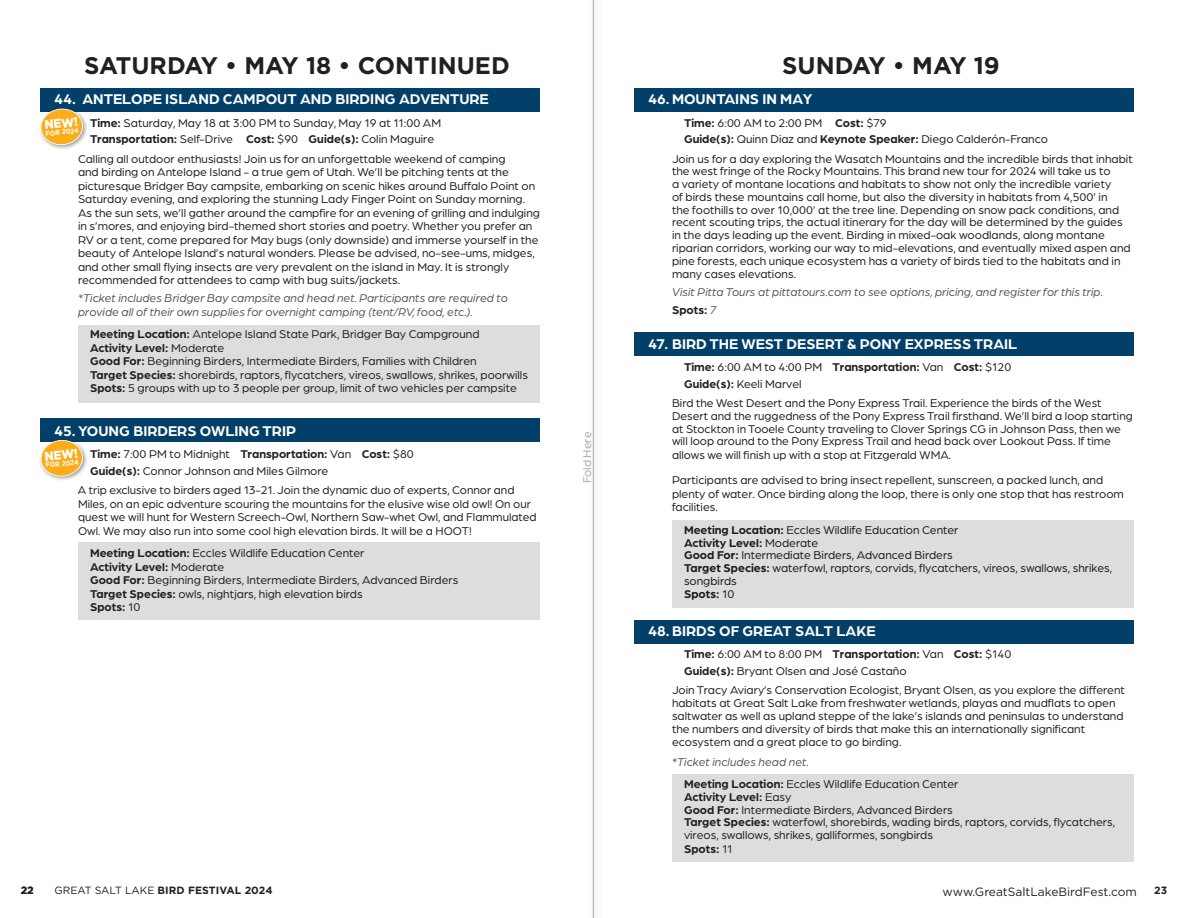
<style>
.page{position:relative;width:1188px;height:918px;background:#fff}
.page>*{position:absolute;margin:0;border:0;box-sizing:border-box;transform-origin:0 0}
.t1{font:700 24px "Gotham HTF";color:#231f20}
.t2{font:700 15px "Arboria";color:#fff}
.t3{font:900 12.6px "Gotham HTF";color:#fff;scale:.91 1}
.t4{font:12px/12.9px "Arboria";color:#231f20}
.t5{font:700 12px "Arboria";color:#231f20}
.t6{font:italic 12px/13.5px "Arboria";color:#57585a}
.t7{font:12px "Gotham HTF";color:#231f20}
.t8{font:12px "Arboria";color:#a8a9ad}
.t9{font:700 10.5px "Gotham HTF";letter-spacing:.01em;color:#231f20}
.t10{font:700 7.05px "Gotham HTF";color:#fff;scale:.91 1}
.s1{font-weight:700}
.s2{font-weight:400}
.s3{font-weight:400;font-style:italic;color:#57585a}
</style>
<div class="page">
<div style="left:588px;top:0;width:15px;height:918px;background:#fafafa"></div>
<hr style="left:593px;top:0;width:1px;height:918px;background:#a8a9ad">
<div style="left:673px;top:774px;width:461px;height:88px;background:#dcdddf"></div>
<div style="left:634px;top:88px;width:500px;height:23px;background:#024069"></div>
<div style="left:634px;top:332px;width:500px;height:24px;background:#024069"></div>
<div style="left:634px;top:620px;width:500px;height:24px;background:#024069"></div>
<div style="left:79px;top:542px;width:461px;height:78px;background:#dcdddf"></div>
<div style="left:79px;top:325px;width:461px;height:78px;background:#dcdddf"></div>
<div style="left:40px;top:88px;width:500px;height:23px;background:#024069"></div>
<div style="left:40px;top:419px;width:500px;height:23px;background:#024069"></div>
<div style="left:673px;top:520px;width:461px;height:88px;background:#dcdddf"></div>
<div style="left:39px;top:106px;width:49px;height:44px;background:#231f20;opacity:.4"></div>
<svg style="left:40px;top:108px;width:44px;height:38px"></svg>
<div style="left:39px;top:438px;width:49px;height:44px;background:#231f20;opacity:.4"></div>
<svg style="left:40px;top:439px;width:44px;height:39px"></svg>
<p class="t1" style="left:84px;top:52px;width:427px">SATURDAY • MAY 18 • CONTINUED</p>
<p class="t2" style="left:54px;top:89px;width:436px">44. ANTELOPE ISLAND CAMPOUT AND BIRDING ADVENTURE</p>
<p class="t4" style="left:90px;top:116px;width:353px"><span class="s1">Time:</span> Saturday, May 18 at 3:00 PM to Sunday, May 19 at 11:00 AM</p>
<p class="t5" style="left:90px;top:131px;width:346px">Transportation: <span class="s2">Self-Drive</span> Cost: <span class="s2">$90</span> Guide(s): <span class="s2">Colin Maguire</span></p>
<p class="t4" style="left:78px;top:151px;width:464px;line-height:13.5px">Calling all outdoor enthusiasts! Join us for an unforgettable weekend of camping<br>and birding on Antelope Island - a true gem of Utah. We’ll be pitching tents at the picturesque Bridger Bay campsite, embarking on scenic hikes around Buffalo Point on Saturday evening, and exploring the stunning Lady Finger Point on Sunday morning.<br>As the sun sets, we’ll gather around the campfire for an evening of grilling and indulging in s’mores, and enjoying bird-themed short stories and poetry. Whether you prefer an RV or a tent, come prepared for May bugs (only downside) and immerse yourself in the beauty of Antelope Island’s natural wonders. Please be advised, no-see-ums, midges, and other small flying insects are very prevalent on the island in May. It is strongly recommended for attendees to camp with bug suits/jackets.</p>
<p class="t6" style="left:78px;top:291px;width:432px">*Ticket includes Bridger Bay campsite and head net. Participants are required to provide all of their own supplies for overnight camping (tent/RV, food, etc.).</p>
<p class="t4" style="left:90px;top:327px;width:391px"><span class="s1">Meeting Location:</span> Antelope Island State Park, Bridger Bay Campground</p>
<p class="t5" style="left:90px;top:339px;width:136px">Activity Level: <span class="s2">Moderate</span></p>
<p class="t4" style="left:90px;top:354px;width:388px"><span class="s1">Good For:</span> Beginning Birders, Intermediate Birders, Families with Children</p>
<p class="t4" style="left:90px;top:368px;width:439px"><span class="s1">Target Species:</span> shorebirds, raptors, flycatchers, vireos, swallows, shrikes, poorwills</p>
<p class="t4" style="left:90px;top:381px;width:428px"><span class="s1">Spots:</span> 5 groups with up to 3 people per group, limit of two vehicles per campsite</p>
<p class="t2" style="left:54px;top:420px;width:244px">45. YOUNG BIRDERS OWLING TRIP</p>
<p class="t5" style="left:90px;top:446px;width:325px">Time: <span class="s2">7:00 PM to Midnight</span> Transportation: <span class="s2">Van</span> Cost: <span class="s2">$80</span></p>
<p class="t4" style="left:90px;top:464px;width:240px"><span class="s1">Guide(s):</span> Connor Johnson and Miles Gilmore</p>
<p class="t4" style="left:78px;top:483px;width:460px;line-height:13.5px">A trip exclusive to birders aged 13-21. Join the dynamic duo of experts, Connor and Miles, on an epic adventure scouring the mountains for the elusive wise old owl! On our quest we will hunt for Western Screech-Owl, Northern Saw-whet Owl, and Flammulated Owl. We may also run into some cool high elevation birds. It will be a HOOT!</p>
<p class="t4" style="left:90px;top:546px;width:276px"><span class="s1">Meeting Location:</span> Eccles Wildlife Education Center</p>
<p class="t5" style="left:90px;top:558px;width:136px">Activity Level: <span class="s2">Moderate</span></p>
<p class="t4" style="left:90px;top:573px;width:370px"><span class="s1">Good For:</span> Beginning Birders, Intermediate Birders, Advanced Birders</p>
<p class="t4" style="left:90px;top:587px;width:274px"><span class="s1">Target Species:</span> owls, nightjars, high elevation birds</p>
<p class="t5" style="left:90px;top:599px;width:52px">Spots: <span class="s2">10</span></p>
<p class="t3" style="left:44px;top:118px;width:38px;rotate:-6deg">NEW!</p>
<p class="t10" style="left:45px;top:130px;width:38px;rotate:-6deg">FOR 2024</p>
<p class="t3" style="left:44px;top:449px;width:38px;rotate:-6deg">NEW!</p>
<p class="t10" style="left:45px;top:461px;width:38px;rotate:-6deg">FOR 2024</p>
<p class="t8" style="left:579px;top:483px;width:53px;rotate:-90deg">Fold Here</p>
<p class="t1" style="left:782px;top:52px;width:219px">SUNDAY • MAY 19</p>
<p class="t2" style="left:648px;top:89px;width:166px">46. MOUNTAINS IN MAY</p>
<p class="t4" style="left:684px;top:116px;width:204px"><span class="s1">Time:</span> 6:00 AM to 2:00 PM <span class="s1">Cost:</span> $79</p>
<p class="t4" style="left:684px;top:132px;width:365px"><span class="s1">Guide(s):</span> Quinn Diaz and <span class="s1">Keynote Speaker:</span> Diego Calderón-Franco</p>
<p class="t4" style="left:672px;top:152px;width:462px">Join us for a day exploring the Wasatch Mountains and the incredible birds that inhabit the west fringe of the Rocky Mountains. This brand new tour for 2024 will take us to<br>a variety of montane locations and habitats to show not only the incredible variety<br>of birds these mountains call home, but also the diversity in habitats from 4,500’ in<br>the foothills to over 10,000’ at the tree line. Depending on snow pack conditions, and recent scouting trips, the actual itinerary for the day will be determined by the guides in the days leading up the event. Birding in mixed-oak woodlands, along montane riparian corridors, working our way to mid-elevations, and eventually mixed aspen and pine forests, each unique ecosystem has a variety of birds tied to the habitats and in many cases elevations.</p>
<p class="t6" style="left:672px;top:285px;width:433px">Visit Pitta Tours at pittatours.com to see options, pricing, and register for this trip.</p>
<p class="t5" style="left:672px;top:302px;width:46px">Spots: <span class="s3">7</span></p>
<p class="t2" style="left:648px;top:333px;width:371px">47. BIRD THE WEST DESERT &amp; PONY EXPRESS TRAIL</p>
<p class="t5" style="left:684px;top:359px;width:329px">Time: <span class="s2">6:00 AM to 4:00 PM</span> Transportation: <span class="s2">Van</span> Cost: <span class="s2">$120</span></p>
<p class="t4" style="left:684px;top:377px;width:119px"><span class="s1">Guide(s):</span> Keeli Marvel</p>
<p class="t4" style="left:672px;top:396px;width:462px">Bird the West Desert and the Pony Express Trail. Experience the birds of the West Desert and the ruggedness of the Pony Express Trail firsthand. We’ll bird a loop starting at Stockton in Tooele County traveling to Clover Springs CG in Johnson Pass, then we will loop around to the Pony Express Trail and head back over Lookout Pass. If time allows we will finish up with a stop at Fitzgerald WMA.</p>
<p class="t4" style="left:672px;top:473px;width:453px;line-height:13.5px">Participants are advised to bring insect repellent, sunscreen, a packed lunch, and plenty of water. Once birding along the loop, there is only one stop that has restroom facilities.</p>
<p class="t4" style="left:684px;top:523px;width:276px"><span class="s1">Meeting Location:</span> Eccles Wildlife Education Center</p>
<p class="t5" style="left:684px;top:534px;width:136px">Activity Level: <span class="s2">Moderate</span></p>
<p class="t4" style="left:684px;top:549px;width:270px"><span class="s1">Good For:</span> Intermediate Birders, Advanced Birders</p>
<p class="t4" style="left:684px;top:561px;width:430px"><span class="s1">Target Species:</span> waterfowl, raptors, corvids, flycatchers, vireos, swallows, shrikes, songbirds</p>
<p class="t5" style="left:684px;top:586px;width:52px">Spots: <span class="s2">10</span></p>
<p class="t2" style="left:648px;top:621px;width:229px">48. BIRDS OF GREAT SALT LAKE</p>
<p class="t5" style="left:684px;top:646px;width:329px">Time: <span class="s2">6:00 AM to 8:00 PM</span> Transportation: <span class="s2">Van</span> Cost: <span class="s2">$140</span></p>
<p class="t4" style="left:684px;top:664px;width:224px"><span class="s1">Guide(s):</span> Bryant Olsen and José Castaño</p>
<p class="t4" style="left:672px;top:684px;width:454px">Join Tracy Aviary’s Conservation Ecologist, Bryant Olsen, as you explore the different habitats at Great Salt Lake from freshwater wetlands, playas and mudflats to open saltwater as well as upland steppe of the lake’s islands and peninsulas to understand the numbers and diversity of birds that make this an internationally significant ecosystem and a great place to go birding.</p>
<p class="t6" style="left:672px;top:754px;width:138px">*Ticket includes head net.</p>
<p class="t4" style="left:684px;top:777px;width:276px"><span class="s1">Meeting Location:</span> Eccles Wildlife Education Center</p>
<p class="t5" style="left:684px;top:789px;width:109px">Activity Level: <span class="s2">Easy</span></p>
<p class="t4" style="left:684px;top:803px;width:270px"><span class="s1">Good For:</span> Intermediate Birders, Advanced Birders</p>
<p class="t4" style="left:684px;top:816px;width:433px"><span class="s1">Target Species:</span> waterfowl, shorebirds, wading birds, raptors, corvids, flycatchers, vireos, swallows, shrikes, galliformes, songbirds</p>
<p class="t5" style="left:684px;top:840px;width:50px">Spots: <span class="s2">11</span></p>
<p class="t9" style="left:21px;top:885px;width:15px">22</p>
<p class="t9" style="left:55px;top:885px;width:220px"><span class="s2">GREAT SALT LAKE</span> BIRD FESTIVAL 2024</p>
<p class="t7" style="left:943px;top:885px;width:196px">www.GreatSaltLakeBirdFest.com</p>
<p class="t9" style="left:1154px;top:885px;width:15px">23</p>
</div>
